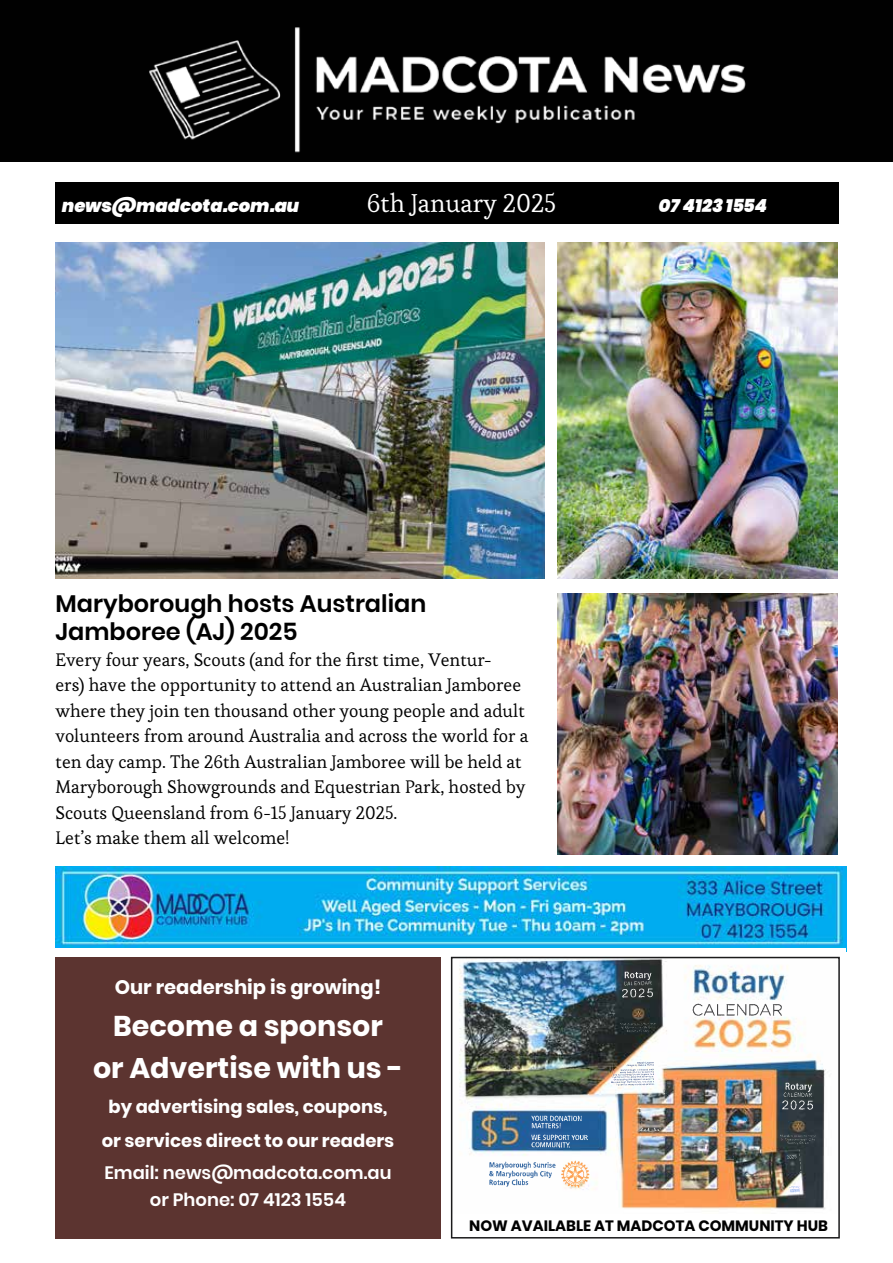
<style>
.page{position:relative;width:893px;height:1263px;background:#fff}
.page>*{position:absolute;margin:0;border:0;box-sizing:border-box;transform-origin:0 0}
.t1{font:700 28.5px/42px "Poppins";color:#fff;text-align:center}
.t2{font:25.5px "Esteban";color:#fff}
.t3{font:600 24px/28.5px "Poppins";color:#000}
.t4{font:700 19.5px "Poppins";color:#fff}
.t5{font:18px/25.5px "Esteban";color:#000}
.t6{font:700 18px/34.5px "Poppins";color:#fff;text-align:center}
.t7{font:600 18px/27px "Poppins";color:#fff;text-align:center}
.t8{font:italic 900 18px "Poppins";color:#fff}
.t9{font:700 15px "Poppins";color:#000}
</style>
<div class="page">
<img style="left:1px;top:0;width:892px;height:161px">
<div style="left:55px;top:183px;width:784px;height:41px;background:#000"></div>
<img style="left:56px;top:866px;width:790px;height:82px">
<img style="left:557px;top:242px;width:281px;height:336px">
<img style="left:557px;top:593px;width:281px;height:262px">
<div style="left:55px;top:957px;width:386px;height:281px;background:#5c3430"></div>
<img style="left:459px;top:960px;width:367px;height:250px">
<img style="left:621px;top:972px;width:32px;height:25px">
<img style="left:530px;top:1116px;width:57px;height:31px">
<img style="left:781px;top:1083px;width:33px;height:26px">
<img style="left:488px;top:1162px;width:68px;height:25px">
<img style="left:779px;top:1134px;width:37px;height:11px">
<img style="left:670px;top:1135px;width:4px;height:43px">
<svg style="left:786px;top:1155px;width:10px;height:5px"></svg>
<svg style="left:724px;top:1153px;width:12px;height:8px"></svg>
<img style="left:798px;top:1149px;width:4px;height:24px">
<img style="left:725px;top:1129px;width:26px;height:3px">
<img style="left:636px;top:1127px;width:28px;height:5px">
<img style="left:680px;top:1101px;width:27px;height:3px">
<img style="left:662px;top:1085px;width:12px;height:14px">
<svg style="left:788px;top:1185px;width:12px;height:7px"></svg>
<img style="left:560px;top:1160px;width:29px;height:27px">
<svg style="left:709px;top:1125px;width:7px;height:5px"></svg>
<img style="left:693px;top:1003px;width:90px;height:12px">
<img style="left:611px;top:1062px;width:43px;height:23px">
<img style="left:620px;top:1022px;width:37px;height:11px">
<svg style="left:646px;top:1082px;width:5px;height:3px"></svg>
<div style="left:451px;top:957px;width:389px;height:281px;border:2px solid #1b1b1c"></div>
<img style="left:56px;top:242px;width:488px;height:336px">
<p class="t8" style="left:62px;top:195px;width:239px">news@madcota.com.au</p>
<h2 class="t2" style="left:367px;top:187px;width:191px">6th January 2025</h2>
<p class="t8" style="left:659px;top:195px;width:109px">07 4123 1554</p>
<h3 class="t3" style="left:56px;top:589px;width:372px">Maryborough hosts Australian<br>Jamboree (AJ) 2025</h3>
<p class="t5" style="left:56px;top:647px;width:474px">Every four years, Scouts (and for the first time, Ventur-<br>ers) have the opportunity to attend an Australian Jamboree where they join ten thousand other young people and adult volunteers from around Australia and across the world for a ten day camp. The 26th Australian Jamboree will be held at Maryborough Showgrounds and Equestrian Park, hosted by Scouts Queensland from 6-15 January 2025.<br>Let’s make them all welcome!</p>
<p class="t4" style="left:115px;top:976px;width:268px">Our readership is growing!</p>
<h1 class="t1" style="left:93px;top:1005px;width:311px">Become a sponsor<br>or Advertise with us -</h1>
<p class="t6" style="left:102px;top:1089px;width:294px">by advertising sales, coupons, or services direct to our readers</p>
<p class="t7" style="left:104px;top:1159px;width:289px">Email: news@madcota.com.au or Phone: 07 4123 1554</p>
<p class="t9" style="left:469px;top:1217px;width:360px">NOW AVAILABLE AT MADCOTA COMMUNITY HUB</p>
</div>
